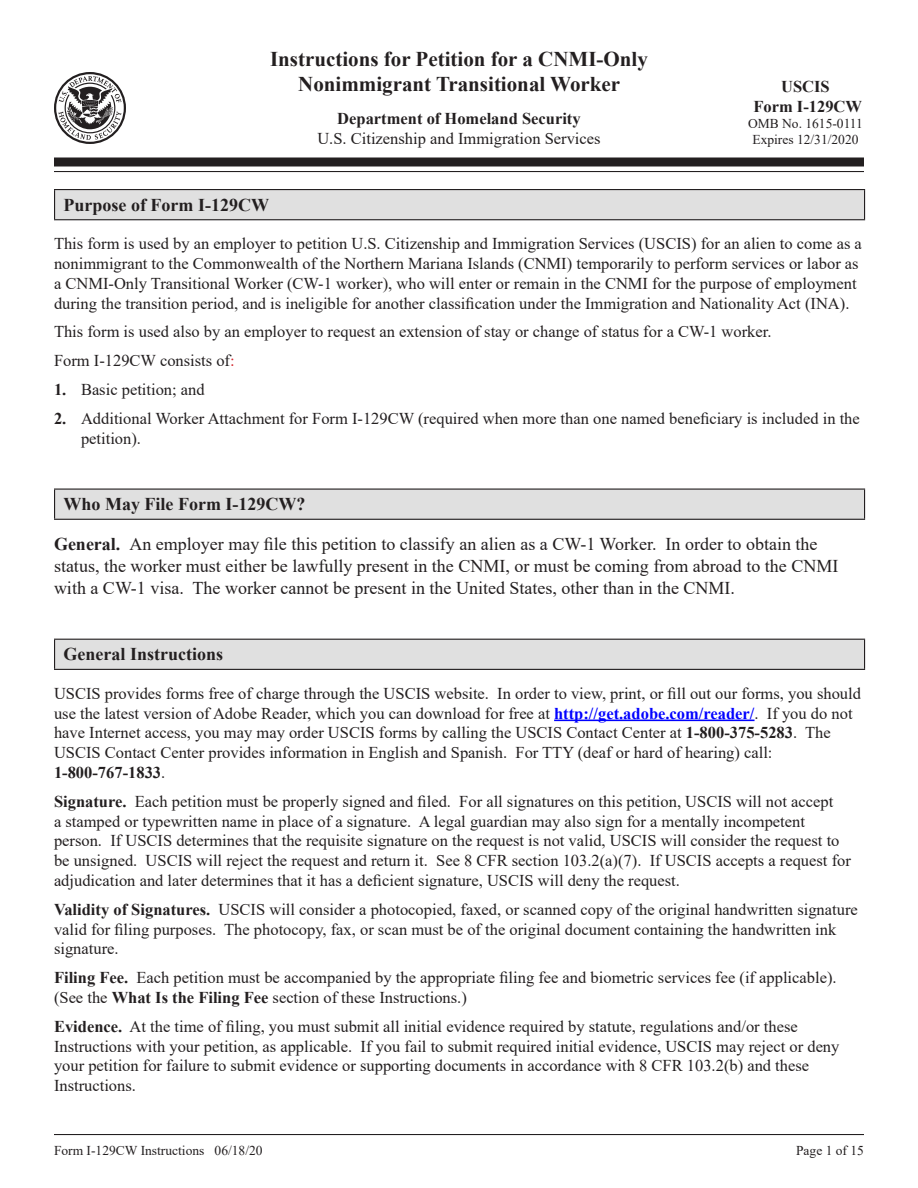
<style>
.page{position:relative;width:918px;height:1188px;background:#fff}
.page>*{position:absolute;margin:0;border:0;box-sizing:border-box;transform-origin:0 0}
.Multi_lined_Main_Hea{font:700 21px "Times New Roman";color:#231f20}
.Body_1{font:18px/21.6px "Times New Roman";color:#231f20}
.Section_Heading{font:700 18px "Times New Roman";color:#231f20}
.Body_1-2{font:16.5px/19.8px "Times New Roman";color:#231f20}
.Body_Extra_Space_1{font:700 16.5px "Times New Roman";color:#231f20}
.t1{font:13.5px "Times New Roman";color:#231f20}
.s1{color:#d2232a}
.s2{font-weight:700}
.s3{font-weight:700;color:#00f}
</style>
<div class="page">
<hr style="left:54px;top:1134px;width:810px;height:1px;background:#231f20">
<hr style="left:554px;top:720px;width:201px;height:1px;background:#00f">
<div style="left:55px;top:190px;width:810px;height:30px;background:#e0e0e0"></div>
<hr style="left:54px;top:189px;width:811px;height:1px;background:#231f20">
<svg style="left:54px;top:190px;width:1px;height:29px"></svg>
<svg style="left:864px;top:190px;width:1px;height:29px"></svg>
<hr style="left:54px;top:219px;width:811px;height:1px;background:#231f20">
<div style="left:55px;top:489px;width:810px;height:30px;background:#e0e0e0"></div>
<hr style="left:54px;top:489px;width:811px;height:1px;background:#231f20">
<svg style="left:54px;top:490px;width:1px;height:29px"></svg>
<svg style="left:864px;top:490px;width:1px;height:29px"></svg>
<hr style="left:54px;top:519px;width:811px;height:1px;background:#231f20">
<div style="left:55px;top:639px;width:810px;height:30px;background:#e0e0e0"></div>
<hr style="left:54px;top:639px;width:811px;height:1px;background:#231f20">
<svg style="left:54px;top:640px;width:1px;height:29px"></svg>
<svg style="left:864px;top:640px;width:1px;height:29px"></svg>
<hr style="left:54px;top:669px;width:811px;height:1px;background:#231f20">
<svg style="left:54px;top:72px;width:72px;height:72px"></svg>
<div style="left:54px;top:158px;width:810px;height:8px;background:#231f20"></div>
<hr style="left:54px;top:171px;width:810px;height:1px;background:#231f20">
<h1 class="Multi_lined_Main_Hea" style="left:270px;top:44px;width:379px">Instructions for Petition for a CNMI-Only</h1>
<h1 class="Multi_lined_Main_Hea" style="left:298px;top:69px;width:324px">Nonimmigrant Transitional Worker</h1>
<p class="Body_Extra_Space_1" style="left:337px;top:107px;width:245px">Department of Homeland Security</p>
<p class="Body_1-2" style="left:317px;top:128px;width:285px">U.S. Citizenship and Immigration Services</p>
<p class="Body_Extra_Space_1" style="left:781px;top:74px;width:50px">USCIS</p>
<p class="Body_Extra_Space_1" style="left:753px;top:94px;width:110px">Form I-129CW</p>
<p class="t1" style="left:748px;top:114px;width:116px">OMB No. 1615-0111</p>
<p class="t1" style="left:752px;top:130px;width:108px">Expires 12/31/2020</p>
<h2 class="Section_Heading" style="left:64px;top:192px;width:207px">Purpose of Form I-129CW</h2>
<p class="Body_1-2" style="left:54px;top:233px;width:809px">This form is used by an employer to petition U.S. Citizenship and Immigration Services (USCIS) for an alien to come as a nonimmigrant to the Commonwealth of the Northern Mariana Islands (CNMI) temporarily to perform services or labor as a CNMI-Only Transitional Worker (CW-1 worker), who will enter or remain in the CNMI for the purpose of employment during the transition period, and is ineligible for another classification under the Immigration and Nationality Act (INA).</p>
<p class="Body_1-2" style="left:54px;top:321px;width:719px">This form is used also by an employer to request an extension of stay or change of status for a CW-1 worker.</p>
<p class="Body_1-2" style="left:54px;top:350px;width:182px">Form I-129CW consists of<span class="s1">:</span></p>
<p class="Body_1-2" style="left:54px;top:379px;width:152px"><span class="s2">1.</span> Basic petition; and</p>
<p class="Body_1-2" style="left:81px;top:408px;width:780px;text-indent:-27px"><span class="s2">2.</span> Additional Worker Attachment for Form I-129CW (required when more than one named beneficiary is included in the petition).</p>
<h2 class="Section_Heading" style="left:64px;top:491px;width:243px">Who May File Form I-129CW?</h2>
<p class="Body_1" style="left:54px;top:533px;width:786px"><span class="s2">General.</span> An employer may file this petition to classify an alien as a CW-1 Worker. In order to obtain the status, the worker must either be lawfully present in the CNMI, or must be coming from abroad to the CNMI with a CW-1 visa. The worker cannot be present in the United States, other than in the CNMI.</p>
<h2 class="Section_Heading" style="left:64px;top:641px;width:161px">General Instructions</h2>
<p class="Body_1-2" style="left:54px;top:683px;width:809px">USCIS provides forms free of charge through the USCIS website. In order to view, print, or fill out our forms, you should use the latest version of Adobe Reader, which you can download for free at <span class="s3">http://get.adobe.com/reader/</span>. If you do not have Internet access, you may may order USCIS forms by calling the USCIS Contact Center at <span class="s2">1-800-375-5283</span>. The USCIS Contact Center provides information in English and Spanish. For TTY (deaf or hard of hearing) call:<br><span class="s2">1-800-767-1833</span>.</p>
<p class="Body_1-2" style="left:54px;top:791px;width:798px"><span class="s2">Signature.</span> Each petition must be properly signed and filed. For all signatures on this petition, USCIS will not accept<br>a stamped or typewritten name in place of a signature. A legal guardian may also sign for a mentally incompetent person. If USCIS determines that the requisite signature on the request is not valid, USCIS will consider the request to be unsigned. USCIS will reject the request and return it. See 8 CFR section 103.2(a)(7). If USCIS accepts a request for adjudication and later determines that it has a deficient signature, USCIS will deny the request.</p>
<p class="Body_1-2" style="left:54px;top:899px;width:805px"><span class="s2">Validity of Signatures.</span> USCIS will consider a photocopied, faxed, or scanned copy of the original handwritten signature valid for filing purposes. The photocopy, fax, or scan must be of the original document containing the handwritten ink signature.</p>
<p class="Body_1-2" style="left:54px;top:967px;width:784px"><span class="s2">Filing Fee.</span> Each petition must be accompanied by the appropriate filing fee and biometric services fee (if applicable). (See the <span class="s2">What Is the Filing Fee</span> section of these Instructions.)</p>
<p class="Body_1-2" style="left:54px;top:1016px;width:787px"><span class="s2">Evidence.</span> At the time of filing, you must submit all initial evidence required by statute, regulations and/or these Instructions with your petition, as applicable. If you fail to submit required initial evidence, USCIS may reject or deny your petition for failure to submit evidence or supporting documents in accordance with 8 CFR 103.2(b) and these Instructions.</p>
<p class="t1" style="left:54px;top:1141px;width:210px">Form I-129CW Instructions 06/18/20</p>
<p class="t1" style="left:796px;top:1141px;width:69px">Page 1 of 15</p>
</div>
